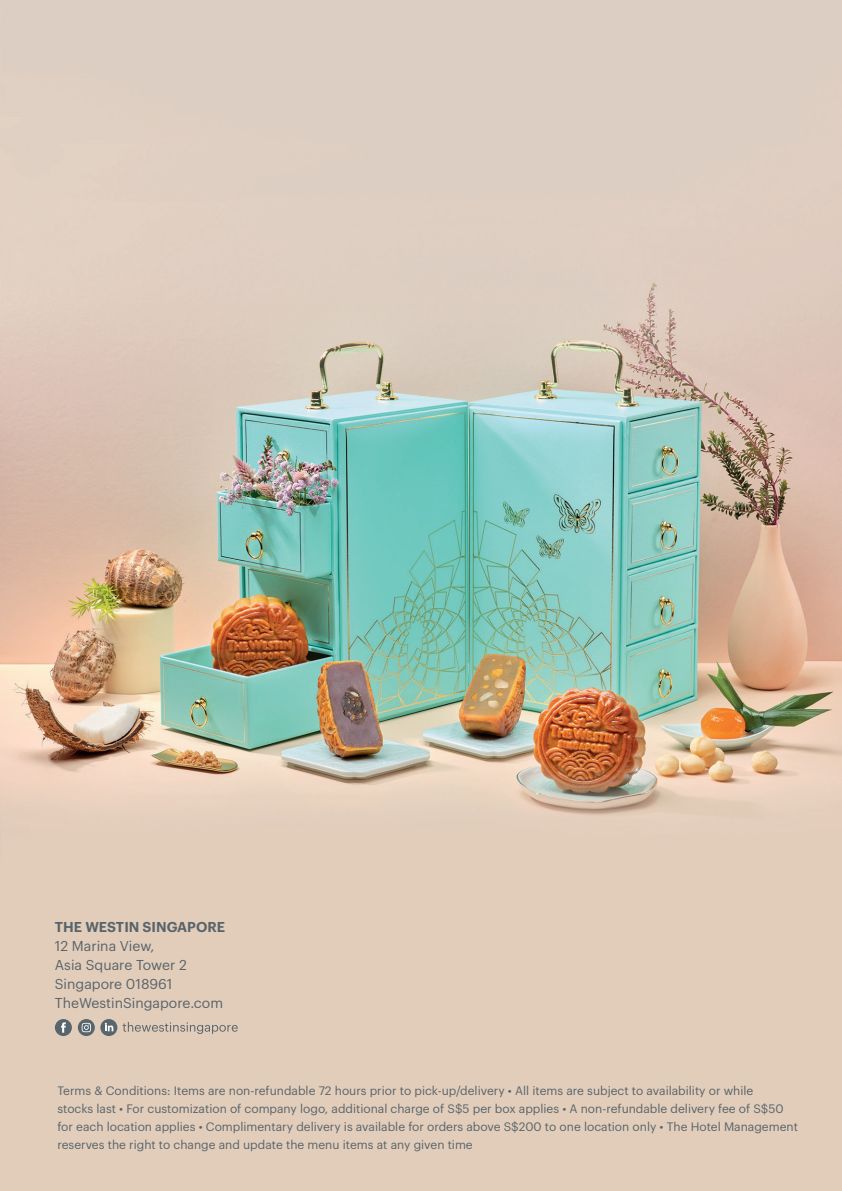
<style>
.page{position:relative;width:842px;height:1191px;background:#fff}
.page>*{position:absolute;margin:0;border:0;box-sizing:border-box;transform-origin:0 0}
.t1{font:14px/19px "Graphik Starwood";color:#58646b}
.t2{font:600 14px "Graphik Starwood";color:#58646b}
.t3{font:12px/18px "Graphik Starwood";color:#58646b}
</style>
<div class="page">
<img style="left:0;top:1px;width:842px;height:1190px">
<div style="left:55px;top:1019px;width:17px;height:17px;background:#59656d;border-radius:50%"></div>
<svg style="left:61px;top:1022px;width:5px;height:10px"></svg>
<svg style="left:78px;top:1019px;width:17px;height:17px"></svg>
<svg style="left:82px;top:1022px;width:9px;height:10px"></svg>
<svg style="left:100px;top:1019px;width:17px;height:17px"></svg>
<svg style="left:105px;top:1022px;width:8px;height:9px"></svg>
<svg style="left:123px;top:1022px;width:115px;height:12px"></svg>
<p class="t2" style="left:55px;top:916px;width:172px">THE WESTIN SINGAPORE</p>
<p class="t1" style="left:55px;top:935px;width:170px">12 Marina View,<br>Asia Square Tower 2<br>Singapore 018961<br>TheWestinSingapore.com</p>
<p class="t3" style="left:57px;top:1080px;width:742px">Terms &amp; Conditions: Items are non-refundable 72 hours prior to pick-up/delivery • All items are subject to availability or while<br>stocks last • For customization of company logo, additional charge of S$5 per box applies • A non-refundable delivery fee of S$50 for each location applies • Complimentary delivery is available for orders above S$200 to one location only • The Hotel Management reserves the right to change and update the menu items at any given time</p>
</div>
